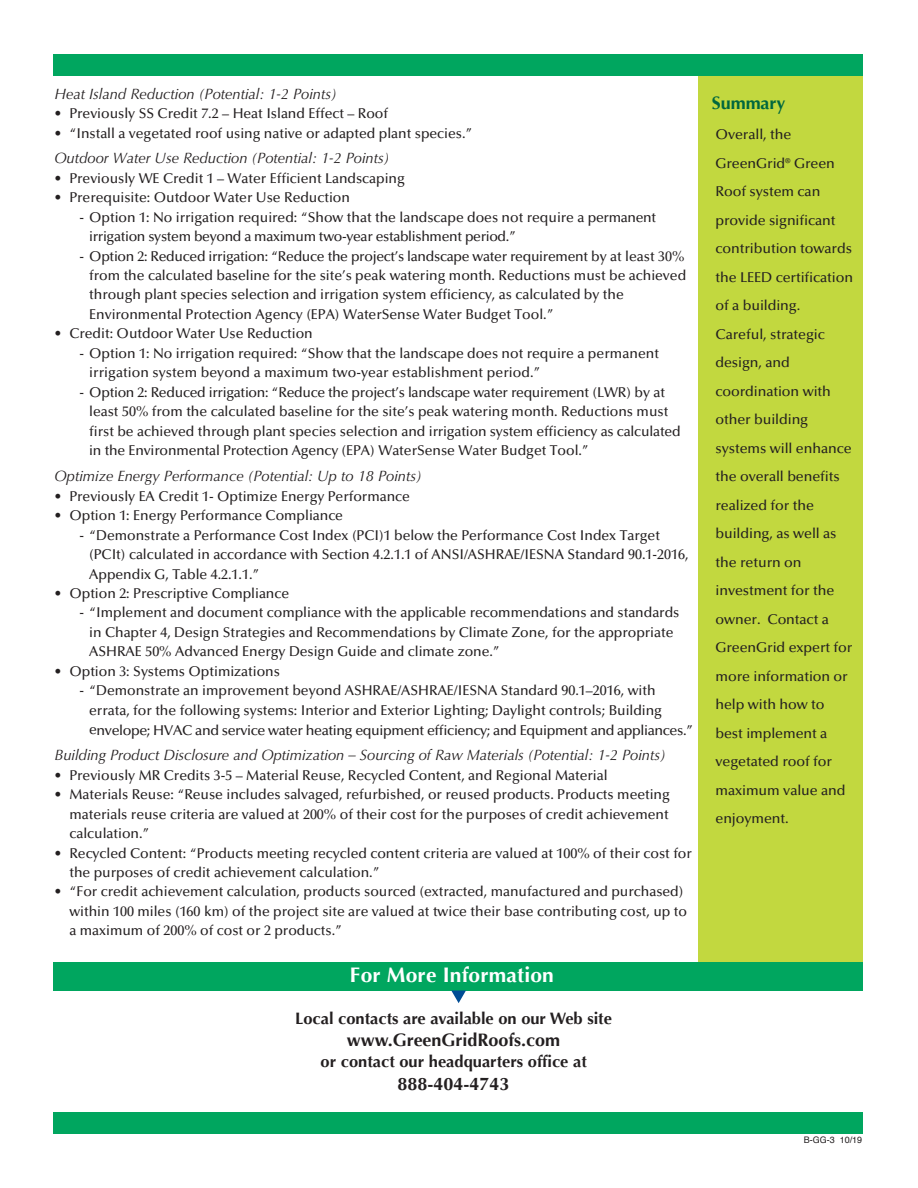
<style>
.page{position:relative;width:918px;height:1188px;background:#fff}
.page>*{position:absolute;margin:0;border:0;box-sizing:border-box;transform-origin:0 0}
.t1{font:700 21px "Optima";letter-spacing:.01em;color:#fff}
.t2{font:700 18px "Optima";color:#231f20}
.t3{font:700 18px "Optima";color:#00673e}
.t4{font:700 16.5px "Optima";color:#231f20}
.t5{font:italic 15px "Optima LT Std";color:#231f20}
.t6{font:500 14.25px/28.5px "Optima LT Std";color:#231f20}
.t7{font:500 14.25px/19.5px "Optima LT Std";letter-spacing:-.02em;color:#231f20}
.t8{font:9px "Helvetica";color:#231f20}
</style>
<div class="page">
<div style="left:699px;top:68px;width:164px;height:908px;background:#c2d83f"></div>
<div style="left:53px;top:962px;width:810px;height:29px;background:#00a65f"></div>
<svg style="left:451px;top:991px;width:15px;height:12px"></svg>
<div style="left:53px;top:54px;width:810px;height:22px;background:#00a65f"></div>
<div style="left:53px;top:1112px;width:810px;height:22px;background:#00a65f"></div>
<p class="t5" style="left:54px;top:85px;width:284px">Heat Island Reduction (Potential: 1-2 Points)</p>
<p class="t6" style="left:54px;top:99px;width:335px">• Previously SS Credit 7.2 – Heat Island Effect – Roof</p>
<p class="t6" style="left:54px;top:119px;width:420px">• “Install a vegetated roof using native or adapted plant species.”</p>
<p class="t5" style="left:54px;top:149px;width:337px">Outdoor Water Use Reduction (Potential: 1-2 Points)</p>
<p class="t6" style="left:54px;top:164px;width:352px">• Previously WE Credit 1 – Water Efficient Landscaping</p>
<p class="t6" style="left:54px;top:183px;width:297px">• Prerequisite: Outdoor Water Use Reduction</p>
<p class="t7" style="left:89px;top:207px;width:568px;text-indent:-10px">- Option 1: No irrigation required: “Show that the landscape does not require a permanent irrigation system beyond a maximum two-year establishment period.”</p>
<p class="t6" style="left:89px;top:246px;width:599px;line-height:19.5px;text-indent:-10px">- Option 2: Reduced irrigation: “Reduce the project’s landscape water requirement by at least 30% from the calculated baseline for the site’s peak watering month. Reductions must be achieved through plant species selection and irrigation system efficiency, as calculated by the Environmental Protection Agency (EPA) WaterSense Water Budget Tool.”</p>
<p class="t6" style="left:54px;top:320px;width:260px">• Credit: Outdoor Water Use Reduction</p>
<p class="t6" style="left:89px;top:344px;width:571px;line-height:19.5px;text-indent:-10px">- Option 1: No irrigation required: “Show that the landscape does not require a permanent irrigation system beyond a maximum two-year establishment period.”</p>
<p class="t6" style="left:89px;top:383px;width:593px;line-height:19.5px;text-indent:-10px">- Option 2: Reduced irrigation: “Reduce the project’s landscape water requirement (LWR) by at least 50% from the calculated baseline for the site’s peak watering month. Reductions must first be achieved through plant species selection and irrigation system efficiency as calculated in the Environmental Protection Agency (EPA) WaterSense Water Budget Tool.”</p>
<p class="t5" style="left:54px;top:467px;width:369px">Optimize Energy Performance (Potential: Up to 18 Points)</p>
<p class="t6" style="left:54px;top:482px;width:357px">• Previously EA Credit 1- Optimize Energy Performance</p>
<p class="t6" style="left:54px;top:501px;width:290px">• Option 1: Energy Performance Compliance</p>
<p class="t6" style="left:89px;top:525px;width:601px;line-height:19.5px;text-indent:-10px">- “Demonstrate a Performance Cost Index (PCI)1 below the Performance Cost Index Target (PCIt) calculated in accordance with Section 4.2.1.1 of ANSI/ASHRAE/IESNA Standard 90.1-2016,<br>Appendix G, Table 4.2.1.1.”</p>
<p class="t6" style="left:54px;top:579px;width:236px">• Option 2: Prescriptive Compliance</p>
<p class="t6" style="left:89px;top:603px;width:592px;line-height:19.5px;text-indent:-10px">- “Implement and document compliance with the applicable recommendations and standards in Chapter 4, Design Strategies and Recommendations by Climate Zone, for the appropriate<br>ASHRAE 50% Advanced Energy Design Guide and climate zone.”</p>
<p class="t6" style="left:54px;top:657px;width:227px">• Option 3: Systems Optimizations</p>
<p class="t6" style="left:89px;top:681px;width:606px;line-height:19.5px;text-indent:-10px">- “Demonstrate an improvement beyond ASHRAE/ASHRAE/IESNA Standard 90.1–2016, with errata, for the following systems: Interior and Exterior Lighting; Daylight controls; Building envelope; HVAC and service water heating equipment efficiency; and Equipment and appliances.”</p>
<p class="t5" style="left:54px;top:746px;width:613px">Building Product Disclosure and Optimization – Sourcing of Raw Materials (Potential: 1-2 Points)</p>
<p class="t6" style="left:54px;top:761px;width:555px">• Previously MR Credits 3-5 – Material Reuse, Recycled Content, and Regional Material</p>
<p class="t6" style="left:69px;top:785px;width:602px;line-height:19.5px;text-align:justify;text-indent:-15px">• Materials Reuse: “Reuse includes salvaged, refurbished, or reused products. Products meeting materials reuse criteria are valued at 200% of their cost for the purposes of credit achievement calculation.”</p>
<p class="t6" style="left:69px;top:843px;width:624px;line-height:19.5px;text-indent:-15px">• Recycled Content: “Products meeting recycled content criteria are valued at 100% of their cost for the purposes of credit achievement calculation.”</p>
<p class="t6" style="left:69px;top:882px;width:619px;line-height:19.5px;text-indent:-15px">• “For credit achievement calculation, products sourced (extracted, manufactured and purchased) within 100 miles (160 km) of the project site are valued at twice their base contributing cost, up to a maximum of 200% of cost or 2 products.”</p>
<h1 class="t1" style="left:350px;top:963px;width:205px">For More Information</h1>
<p class="t4" style="left:295px;top:1009px;width:318px">Local contacts are available on our Web site</p>
<p class="t2" style="left:347px;top:1030px;width:215px">www.GreenGridRoofs.com</p>
<p class="t4" style="left:321px;top:1052px;width:268px">or contact our headquarters office at</p>
<p class="t2" style="left:398px;top:1073px;width:113px">888-404-4743</p>
<p class="t3" style="left:712px;top:92px;width:75px">Summary</p>
<p class="t6" style="left:716px;top:120px;width:139px">Overall, the<br>GreenGrid® Green<br>Roof system can provide significant contribution towards the LEED certification of a building.<br>Careful, strategic design, and coordination with other building systems will enhance the overall benefits realized for the building, as well as the return on investment for the owner. Contact a<br>GreenGrid expert for more information or help with how to best implement a vegetated roof for maximum value and enjoyment.</p>
<p class="t8" style="left:804px;top:1133px;width:60px">B-GG-3 10/19</p>
</div>
